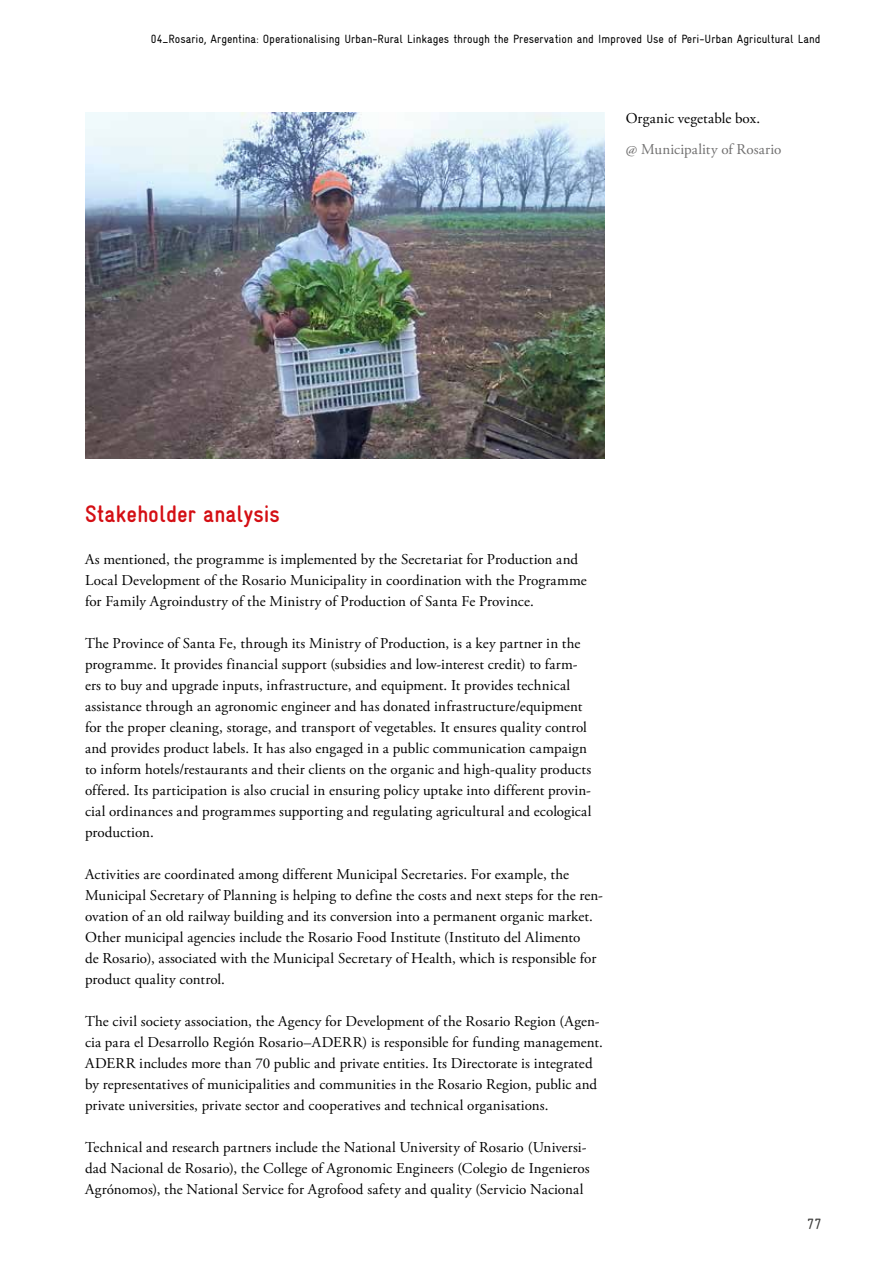
<style>
.page{position:relative;width:893px;height:1263px;background:#fff}
.page>*{position:absolute;margin:0;border:0;box-sizing:border-box;transform-origin:0 0}
.t1{font:700 24px "Gravur Condensed";color:#d40f14}
.t2{font:15px/21px "Adobe Garamond Pro";letter-spacing:.01em;color:#000}
.t3{font:15px "Adobe Garamond Pro";letter-spacing:.01em;color:#706f6f}
.t4{font:condensed 15px "Gravur";color:#3c3c3b}
.t5{font:condensed 12px "Gravur";color:#000}
</style>
<div class="page">
<img style="left:85px;top:112px;width:519px;height:347px">
<p class="t5" style="left:151px;top:32px;width:671px">04_Rosario, Argentina: Operationalising Urban-Rural Linkages through the Preservation and Improved Use of Peri-Urban Agricultural Land</p>
<p class="t2" style="left:626px;top:108px;width:136px">Organic vegetable box.</p>
<p class="t3" style="left:626px;top:140px;width:157px">@ Municipality of Rosario</p>
<h1 class="t1" style="left:85px;top:500px;width:196px">Stakeholder analysis</h1>
<p class="t2" style="left:85px;top:549px;width:503px">As mentioned, the programme is implemented by the Secretariat for Production and<br>Local Development of the Rosario Municipality in coordination with the Programme for Family Agroindustry of the Ministry of Production of Santa Fe Province.</p>
<p class="t2" style="left:85px;top:633px;width:508px">The Province of Santa Fe, through its Ministry of Production, is a key partner in the programme. It provides financial support (subsidies and low-interest credit) to farm&shy;ers to buy and upgrade inputs, infrastructure, and equipment. It provides technical assistance through an agronomic engineer and has donated infrastructure/equipment for the proper cleaning, storage, and transport of vegetables. It ensures quality control and provides product labels. It has also engaged in a public communication campaign to inform hotels/restaurants and their clients on the organic and high-quality products offered. Its participation is also crucial in ensuring policy uptake into different provin&shy;cial ordinances and programmes supporting and regulating agricultural and ecological production.</p>
<p class="t2" style="left:85px;top:864px;width:519px">Activities are coordinated among different Municipal Secretaries. For example, the Municipal Secretary of Planning is helping to define the costs and next steps for the ren&shy;ovation of an old railway building and its conversion into a permanent organic market.<br>Other municipal agencies include the Rosario Food Institute (Instituto del Alimento<br>de Rosario), associated with the Municipal Secretary of Health, which is responsible for product quality control.</p>
<p class="t2" style="left:85px;top:1011px;width:519px">The civil society association, the Agency for Development of the Rosario Region (Agen&shy;cia para el Desarrollo Región Rosario–ADERR) is responsible for funding management.<br>ADERR includes more than 70 public and private entities. Its Directorate is integrated by representatives of municipalities and communities in the Rosario Region, public and private universities, private sector and cooperatives and technical organisations.</p>
<p class="t2" style="left:85px;top:1137px;width:506px">Technical and research partners include the National University of Rosario (Universi&shy;dad Nacional de Rosario), the College of Agronomic Engineers (Colegio de Ingenieros<br>Agrónomos), the National Service for Agrofood safety and quality (Servicio Nacional</p>
<p class="t4" style="left:807px;top:1215px;width:16px">77</p>
</div>
